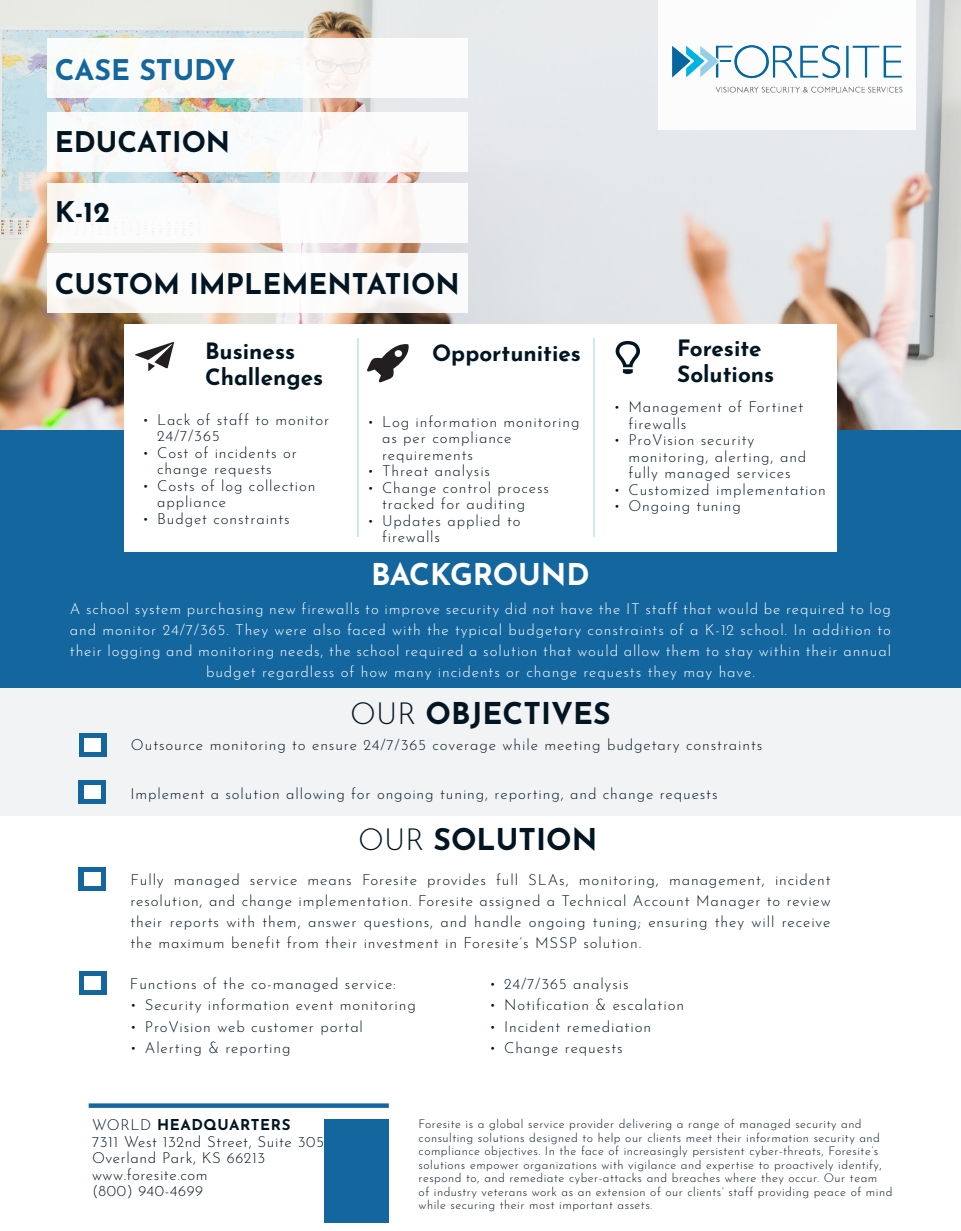
<style>
.page{position:relative;width:961px;height:1231px;background:#fff}
.page>*{position:absolute;margin:0;border:0;box-sizing:border-box;transform-origin:0 0}
.t1{font:700 30px "Josefin Sans";color:#011622}
.t2{font:700 30px "Josefin Sans";color:#fff}
.t3{font:700 28.5px "Josefin Sans";color:#011622}
.t4{font:700 28.5px "Josefin Sans";color:#14669f}
.t5{font:700 22.5px "Josefin Sans";color:#011622}
.t6{font:300 15px/16.5px "Josefin Sans";letter-spacing:.06em;color:#011622}
.t7{font:300 15px/21px "Josefin Sans";letter-spacing:.06em;color:#fff;text-align:center}
.t8{font:300 15px "Josefin Sans";letter-spacing:.04em;color:#011622}
.t9{font:700 15px "Josefin Sans";letter-spacing:.04em;color:#011622}
.t10{font:300 12px/13.5px "Josefin Sans";letter-spacing:.04em;color:#011622}
.s1{font-weight:300}
</style>
<div class="page">
<div style="left:0;top:688px;width:961px;height:127px;background:#f2f3f4"></div>
<div style="left:78px;top:781px;width:28px;height:23px;background:#14669f"></div>
<div style="left:84px;top:785px;width:16px;height:14px;background:#fff"></div>
<img style="left:0;top:0;width:961px;height:430px">
<div style="left:0;top:430px;width:961px;height:258px;background:#14669f"></div>
<div style="left:124px;top:324px;width:712px;height:228px;background:#fff"></div>
<div style="left:79px;top:733px;width:28px;height:23px;background:#14669f"></div>
<div style="left:85px;top:738px;width:16px;height:14px;background:#fff"></div>
<div style="left:78px;top:867px;width:28px;height:23px;background:#14669f"></div>
<div style="left:84px;top:872px;width:16px;height:13px;background:#fff"></div>
<div style="left:79px;top:971px;width:28px;height:23px;background:#14669f"></div>
<div style="left:85px;top:975px;width:16px;height:14px;background:#fff"></div>
<svg style="left:135px;top:342px;width:39px;height:29px"></svg>
<hr style="left:357px;top:338px;width:2px;height:199px;background:#c2ddee">
<hr style="left:593px;top:338px;width:1px;height:199px;background:#c2ddee">
<svg style="left:367px;top:344px;width:42px;height:39px"></svg>
<svg style="left:615px;top:341px;width:25px;height:33px"></svg>
<div style="left:658px;top:0;width:257px;height:129px;background:#fff"></div>
<img style="left:673px;top:46px;width:229px;height:47px">
<div style="left:48px;top:38px;width:420px;height:60px;background:#fff"></div>
<div style="left:48px;top:112px;width:420px;height:60px;background:#fff"></div>
<div style="left:48px;top:183px;width:420px;height:60px;background:#fff"></div>
<div style="left:47px;top:253px;width:421px;height:60px;background:#fff"></div>
<svg style="left:89px;top:1103px;width:300px;height:4px"></svg>
<div style="left:324px;top:1119px;width:65px;height:103px;background:#14669f"></div>
<p class="t4" style="left:55px;top:44px;width:182px">CASE STUDY</p>
<p class="t3" style="left:55px;top:117px;width:177px">EDUCATION</p>
<p class="t3" style="left:55px;top:187px;width:57px">K-12</p>
<p class="t3" style="left:55px;top:259px;width:406px">CUSTOM IMPLEMENTATION</p>
<p class="t5" style="left:205px;top:331px;width:92px">Business</p>
<p class="t5" style="left:205px;top:357px;width:120px">Challenges</p>
<p class="t6" style="left:157px;top:410px;width:174px;text-indent:-15px">• Lack of staff to monitor<br>24/7/365</p>
<p class="t6" style="left:157px;top:443px;width:141px;text-indent:-15px">• Cost of incidents or change requests</p>
<p class="t6" style="left:157px;top:476px;width:160px;text-indent:-15px">• Costs of log collection appliance</p>
<p class="t6" style="left:142px;top:509px;width:149px">• Budget constraints</p>
<p class="t5" style="left:432px;top:333px;width:150px">Opportunities</p>
<p class="t6" style="left:382px;top:412px;width:199px;text-indent:-15px">• Log information monitoring as per compliance requirements</p>
<p class="t6" style="left:367px;top:461px;width:125px">• Threat analysis</p>
<p class="t6" style="left:367px;top:478px;width:183px;text-align:center">• Change control process tracked for auditing</p>
<p class="t6" style="left:382px;top:511px;width:140px;text-indent:-15px">• Updates applied to firewalls</p>
<p class="t2" style="left:371px;top:548px;width:220px">BACKGROUND</p>
<p class="t5" style="left:677px;top:328px;width:86px">Foresite</p>
<p class="t5" style="left:677px;top:354px;width:99px">Solutions</p>
<p class="t6" style="left:628px;top:397px;width:176px;text-indent:-15px">• Management of Fortinet firewalls</p>
<p class="t6" style="left:628px;top:430px;width:179px;text-indent:-15px">• ProVision security monitoring, alerting, and fully managed services</p>
<p class="t6" style="left:613px;top:480px;width:214px">• Customized implementation</p>
<p class="t6" style="left:613px;top:496px;width:129px">• Ongoing tuning</p>
<p class="t7" style="left:70px;top:597px;width:822px">A school system purchasing new firewalls to improve security did not have the IT staff that would be required to log and monitor 24/7/365. They were also faced with the typical budgetary constraints of a K-12 school. In addition to their logging and monitoring needs, the school required a solution that would allow them to stay within their annual budget regardless of how many incidents or change requests they may have.</p>
<p class="t1" style="left:350px;top:687px;width:262px"><span class="s1">OUR</span> OBJECTIVES</p>
<p class="t6" style="left:131px;top:735px;width:633px">Outsource monitoring to ensure 24/7/365 coverage while meeting budgetary constraints</p>
<p class="t6" style="left:130px;top:783px;width:588px">Implement a solution allowing for ongoing tuning, reporting, and change requests</p>
<p class="t1" style="left:358px;top:812px;width:241px"><span class="s1">OUR</span> SOLUTION</p>
<p class="t6" style="left:130px;top:868px;width:701px;line-height:21px;text-align:justify">Fully managed service means Foresite provides full SLAs, monitoring, management, incident resolution, and change implementation. Foresite assigned a Technical Account Manager to review their reports with them, answer questions, and handle ongoing tuning; ensuring they will receive the maximum benefit from their investment in Foresite’s MSSP solution.</p>
<p class="t6" style="left:130px;top:974px;width:267px">Functions of the co-managed service:</p>
<p class="t6" style="left:130px;top:995px;width:287px">• Security information event monitoring</p>
<p class="t6" style="left:130px;top:1016px;width:235px">• ProVision web customer portal</p>
<p class="t6" style="left:130px;top:1037px;width:162px">• Alerting &amp; reporting</p>
<p class="t6" style="left:489px;top:974px;width:141px">• 24/7/365 analysis</p>
<p class="t6" style="left:489px;top:995px;width:196px">• Notification &amp; escalation</p>
<p class="t6" style="left:489px;top:1016px;width:163px">• Incident remediation</p>
<p class="t6" style="left:489px;top:1037px;width:135px">• Change requests</p>
<p class="t9" style="left:92px;top:1111px;width:200px"><span class="s1">WORLD</span> HEADQUARTERS</p>
<p class="t8" style="left:92px;top:1130px;width:233px">7311 West 132nd Street, Suite 305</p>
<p class="t8" style="left:92px;top:1146px;width:175px">Overland Park, KS 66213</p>
<p class="t8" style="left:92px;top:1163px;width:117px">www.foresite.com</p>
<p class="t8" style="left:92px;top:1179px;width:113px">(800) 940-4699</p>
<p class="t10" style="left:418px;top:1116px;width:475px">Foresite is a global service provider delivering a range of managed security and consulting solutions designed to help our clients meet their information security and compliance objectives. In the face of increasingly persistent cyber-threats, Foresite’s solutions empower organizations with vigilance and expertise to proactively identify, respond to, and remediate cyber-attacks and breaches where they occur. Our team<br>of industry veterans work as an extension of our clients’ staff providing peace of mind while securing their most important assets.</p>
</div>
